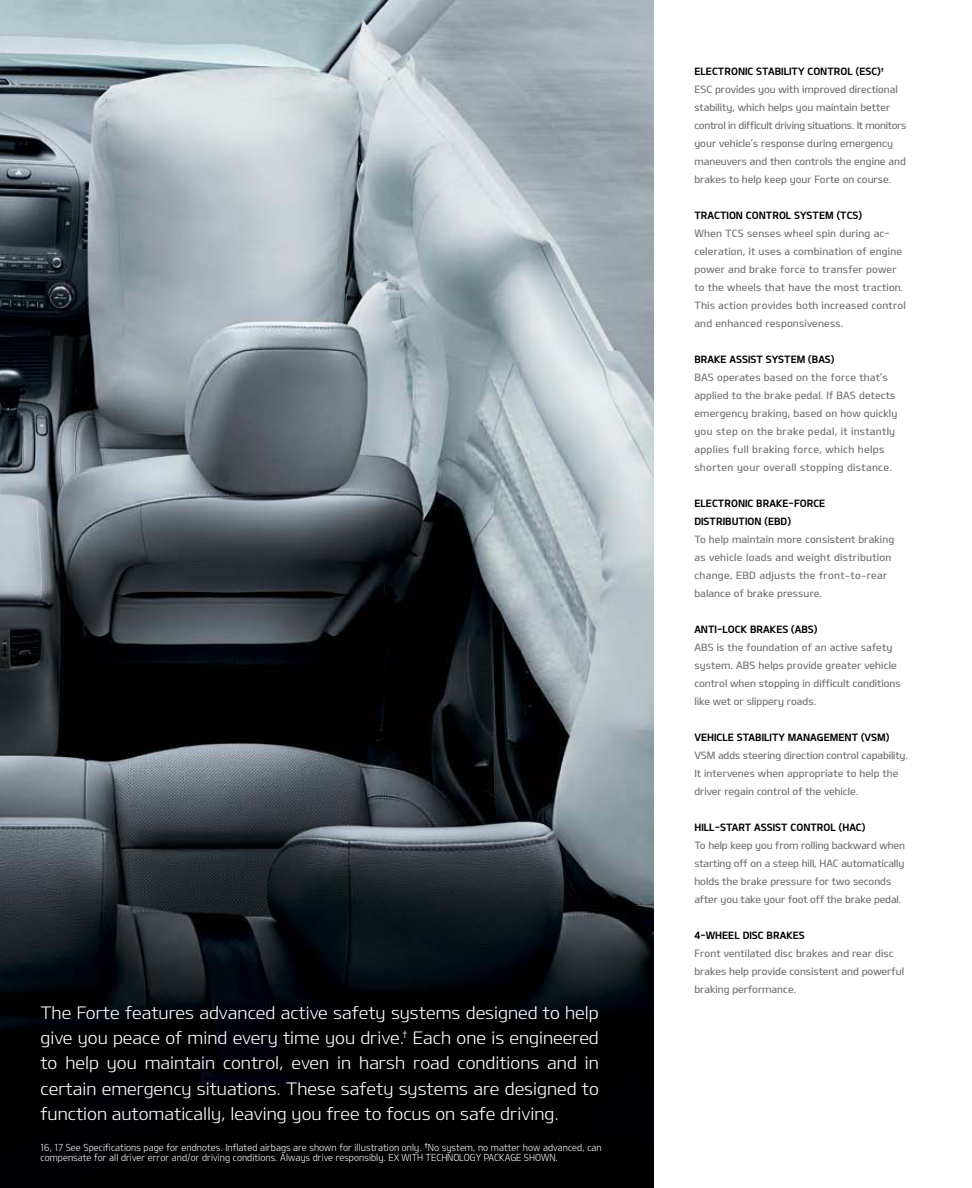
<style>
.page{position:relative;width:972px;height:1188px;background:#fff}
.page>*{position:absolute;margin:0;border:0;box-sizing:border-box;transform-origin:0 0}
.t1{font:17.25px/25.5px "KIAOTFL";color:#fff;text-align:justify}
.t2{font:10.2px/18px "KIAOTFM";letter-spacing:.01em;color:#6d6f71}
.t3{font:10.2px/18px "KIAOTFB";color:#000}
.t4{font:10.2px/18px "KIAOTFM";letter-spacing:-.01em;color:#6d6f71}
.t5{font:10.2px/18px "KIAOTFM";letter-spacing:.03em;color:#6d6f71}
.t6{font:9.75px/10.1px "KIAOTFL";letter-spacing:.01em;color:#fff;scale:.9 1}
</style>
<div class="page">
<img style="left:0;top:0;width:654px;height:1188px">
<p class="t1" style="left:40px;top:999px;width:560px">the Forte features advanced active safety systems designed to help give you peace of mind every time you drive.<sup>†</sup> each one is engineered to help you maintain control, even in harsh road conditions and in certain emergency situations. these safety systems are designed to function automatically, leaving you free to focus on safe driving.</p>
<p class="t6" style="left:40px;top:1142px;width:625px">16, 17 see specifications page for endnotes. inflated airbags are shown for illustration only. <sup>†</sup>no system, no matter how advanced, can compensate for all driver error and/or driving conditions. always drive responsibly. ex with teChnology paCKage shown.</p>
<p class="t3" style="left:694px;top:62px;width:191px">ELECTRONIC STABILITY CONTROL (ESC)<sup>†</sup></p>
<p class="t2" style="left:694px;top:80px;width:214px">ESC provides you with improved directional stability, which helps you maintain better control in difficult driving situations. It monitors your vehicle’s response during emergency maneuvers and then controls the engine and brakes to help keep your Forte on course.</p>
<p class="t3" style="left:694px;top:206px;width:169px">TRACTION CONTROL SYSTEM (TCS)</p>
<p class="t2" style="left:694px;top:224px;width:213px">When TCS senses wheel spin during ac&shy;celeration, it uses a combination of engine power and brake force to transfer power to the wheels that have the most traction.<br>This action provides both increased control and enhanced responsiveness.</p>
<p class="t3" style="left:694px;top:350px;width:142px">BRAKE ASSIST SYSTEM (BAS)</p>
<p class="t2" style="left:694px;top:368px;width:204px">BAS operates based on the force that’s applied to the brake pedal. If BAS detects emergency braking, based on how quickly you step on the brake pedal, it instantly applies full braking force, which helps shorten your overall stopping distance.</p>
<p class="t3" style="left:694px;top:494px;width:132px">ELECTRONIC BRAKE-FORCE<br>DISTRIBUTION (EBD)</p>
<p class="t5" style="left:694px;top:530px;width:201px">To help maintain more consistent braking as vehicle loads and weight distribution change, EBD adjusts the front-to-rear balance of brake pressure.</p>
<p class="t3" style="left:694px;top:620px;width:125px">ANTI-LOCK BRAKES (ABS)</p>
<p class="t2" style="left:694px;top:638px;width:208px">ABS is the foundation of an active safety system. ABS helps provide greater vehicle control when stopping in difficult conditions like wet or slippery roads.</p>
<p class="t3" style="left:694px;top:728px;width:197px">VEHICLE STABILITY MANAGEMENT (VSM)</p>
<p class="t2" style="left:694px;top:746px;width:215px">VSM adds steering direction control capability.<br>It intervenes when appropriate to help the driver regain control of the vehicle.</p>
<p class="t3" style="left:694px;top:818px;width:172px">HILL-START ASSIST CONTROL (HAC)</p>
<p class="t4" style="left:694px;top:836px;width:212px">To help keep you from rolling backward when starting off on a steep hill, HAC automatically holds the brake pressure for two seconds after you take your foot off the brake pedal.</p>
<p class="t3" style="left:694px;top:926px;width:112px">4-WHEEL DISC BRAKES</p>
<p class="t2" style="left:694px;top:944px;width:211px">Front ventilated disc brakes and rear disc brakes help provide consistent and powerful braking performance.</p>
</div>
